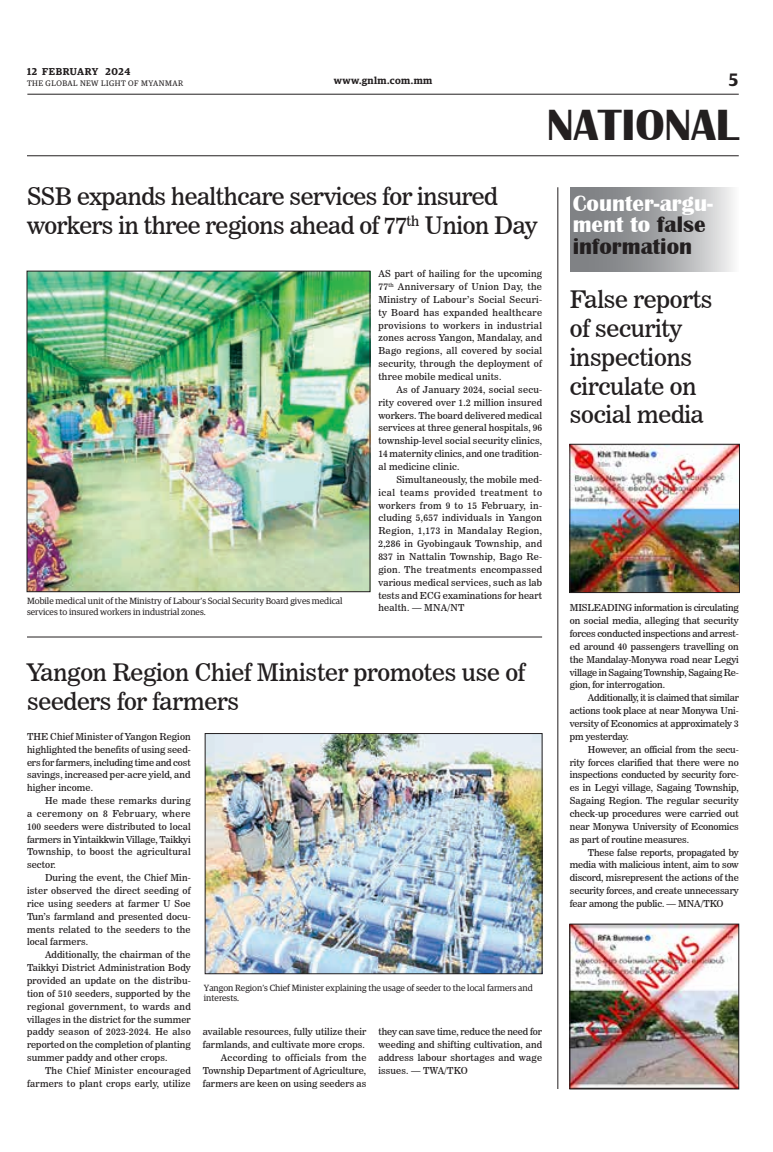
<style>
.page{position:relative;width:773px;height:1152px;background:#fff}
.page>*{position:absolute;margin:0;border:0;box-sizing:border-box;transform-origin:0 0}
.t1{font:700 45px "Britannic";color:#231f20}
._2_Clm_Head{font:24px/28.8px "News 706 BT Roman C";letter-spacing:-.01em;color:#231f20}
.t2{font:700 23px/21.4px "Britannic";color:#fff}
.t3{font:600 18px "Guardian Egyp";color:#231f20}
.t4{font:600 10px "Guardian Egyp";letter-spacing:.05em;color:#231f20}
._2nd_Body{font:9.5px/12.9px "News 706 BT Roman C";letter-spacing:.01em;color:#231f20;text-align:justify}
.Normal_Para{font:9.5px/12.9px "News 706 BT Roman C";letter-spacing:.01em;color:#231f20;text-align:justify}
.t5{font:9px/10.8px "Guardian Egyp";color:#231f20}
.t6{font:8px "Guardian Egyp";letter-spacing:.06em;color:#231f20}
.s1{color:#231f20}
</style>
<div class="page">
<hr style="left:27px;top:94px;width:711px;height:1px;background:#231f20">
<hr style="left:27px;top:156px;width:711px;height:1px;background:#231f20">
<img style="left:29px;top:273px;width:339px;height:317px">
<div style="left:27px;top:271px;width:343px;height:321px;border:1px solid #231f20"></div>
<img style="left:207px;top:735px;width:333px;height:237px">
<div style="left:205px;top:733px;width:337px;height:241px;border:1px solid #231f20"></div>
<svg style="left:570px;top:187px;width:163px;height:85px;background:#a5a6a8"></svg>
<img style="left:571px;top:926px;width:165px;height:161px">
<div style="left:569px;top:924px;width:169px;height:165px;border:1px solid #231f20"></div>
<img style="left:571px;top:446px;width:166px;height:145px">
<div style="left:569px;top:444px;width:170px;height:149px;border:1px solid #231f20"></div>
<hr style="left:27px;top:637px;width:515px;height:1px;background:#231f20">
<hr style="left:557px;top:187px;width:1px;height:902px;background:#231f20">
<p class="t4" style="left:27px;top:64px;width:105px">12 FEBRUARY 2024</p>
<p class="t6" style="left:27px;top:78px;width:158px">THE GLOBAL NEW LIGHT OF MYANMAR</p>
<p class="t4" style="left:334px;top:73px;width:100px">www.gnlm.com.mm</p>
<h3 class="t3" style="left:729px;top:67px;width:11px">5</h3>
<h1 class="t1" style="left:547px;top:100px;width:193px">NATIONAL</h1>
<p class="_2_Clm_Head" style="left:27px;top:182px;width:512px">SSB expands healthcare services for insured workers in three regions ahead of 77<sup>th</sup> Union Day</p>
<p class="Normal_Para" style="left:378px;top:267px;width:165px">AS part of hailing for the upcoming 77<sup>th</sup> Anniversary of Union Day, the Ministry of Labour’s Social Securi&shy;ty Board has expanded healthcare provisions to workers in industrial zones across Yangon, Mandalay, and Bago regions, all covered by social security, through the deployment of three mobile medical units.</p>
<p class="_2nd_Body" style="left:378px;top:383px;width:165px;text-indent:18px">As of January 2024, social secu&shy;rity covered over 1.2 million insured workers. The board delivered medical services at three general hospitals, 96 township-level social security clinics, 14 maternity clinics, and one tradition&shy;al medicine clinic.</p>
<p class="_2nd_Body" style="left:378px;top:473px;width:165px;text-indent:18px">Simultaneously, the mobile med&shy;ical teams provided treatment to workers from 9 to 15 February, in&shy;cluding 5,657 individuals in Yangon Region, 1,173 in Mandalay Region, 2,286 in Gyobingauk Township, and 837 in Nattalin Township, Bago Re&shy;gion. The treatments encompassed various medical services, such as lab tests and ECG examinations for heart health. — MNA/NT</p>
<p class="t5" style="left:27px;top:595px;width:317px">Mobile medical unit of the Ministry of Labour’s Social Security Board gives medical services to insured workers in industrial zones.</p>
<p class="_2_Clm_Head" style="left:27px;top:658px;width:499px">Yangon Region Chief Minister promotes use of seeders for farmers</p>
<p class="Normal_Para" style="left:27px;top:730px;width:165px">THE Chief Minister of Yangon Region highlighted the benefits of using seed&shy;ers for farmers, including time and cost savings, increased per-acre yield, and higher income.</p>
<p class="_2nd_Body" style="left:27px;top:794px;width:165px;text-indent:18px">He made these remarks during a ceremony on 8 February, where 100 seeders were distributed to local farmers in Yintaikkwin Village, Taikkyi Township, to boost the agricultural sector.</p>
<p class="_2nd_Body" style="left:27px;top:871px;width:165px;text-indent:18px">During the event, the Chief Min&shy;ister observed the direct seeding of rice using seeders at farmer U Soe Tun’s farmland and presented docu&shy;ments related to the seeders to the local farmers.</p>
<p class="_2nd_Body" style="left:27px;top:948px;width:165px;text-indent:18px">Additionally, the chairman of the Taikkyi District Administration Body provided an update on the distribu&shy;tion of 510 seeders, supported by the regional government, to wards and villages in the district for the summer paddy season of 2023-2024. He also reported on the completion of planting summer paddy and other crops.</p>
<p class="_2nd_Body" style="left:27px;top:1064px;width:165px;text-align:right">The Chief Minister encouraged farmers to plant crops early, utilize</p>
<p class="t5" style="left:204px;top:981px;width:330px">Yangon Region’s Chief Minister explaining the usage of seeder to the local farmers and interests.</p>
<p class="_2nd_Body" style="left:203px;top:1026px;width:165px">available resources, fully utilize their farmlands, and cultivate more crops.</p>
<p class="_2nd_Body" style="left:203px;top:1051px;width:165px;text-indent:18px">According to officials from the Township Department of Agriculture, farmers are keen on using seeders as</p>
<p class="_2nd_Body" style="left:378px;top:1026px;width:165px">they can save time, reduce the need for weeding and shifting cultivation, and address labour shortages and wage issues. — TWA/TKO</p>
<p class="t2" style="left:572px;top:193px;width:142px">Counter-argu&shy;ment to <span class="s1">false information</span></p>
<p class="_2_Clm_Head" style="left:570px;top:285px;width:144px">False reports of security inspections circulate on social media</p>
<p class="Normal_Para" style="left:570px;top:601px;width:170px">MISLEADING information is circulating on social media, alleging that security forces conducted inspections and arrest&shy;ed around 40 passengers travelling on the Mandalay-Monywa road near Legyi village in Sagaing Township, Sagaing Re&shy;gion, for interrogation.</p>
<p class="_2nd_Body" style="left:570px;top:691px;width:170px;text-indent:18px">Additionally, it is claimed that similar actions took place at near Monywa Uni&shy;versity of Economics at approximately 3 pm yesterday.</p>
<p class="_2nd_Body" style="left:570px;top:743px;width:170px;text-indent:18px">However, an official from the secu&shy;rity forces clarified that there were no inspections conducted by security forc&shy;es in Legyi village, Sagaing Township, Sagaing Region. The regular security check-up procedures were carried out near Monywa University of Economics as part of routine measures.</p>
<p class="_2nd_Body" style="left:570px;top:846px;width:170px;text-indent:18px">These false reports, propagated by media with malicious intent, aim to sow discord, misrepresent the actions of the security forces, and create unnecessary fear among the public. — MNA/TKO</p>
</div>
